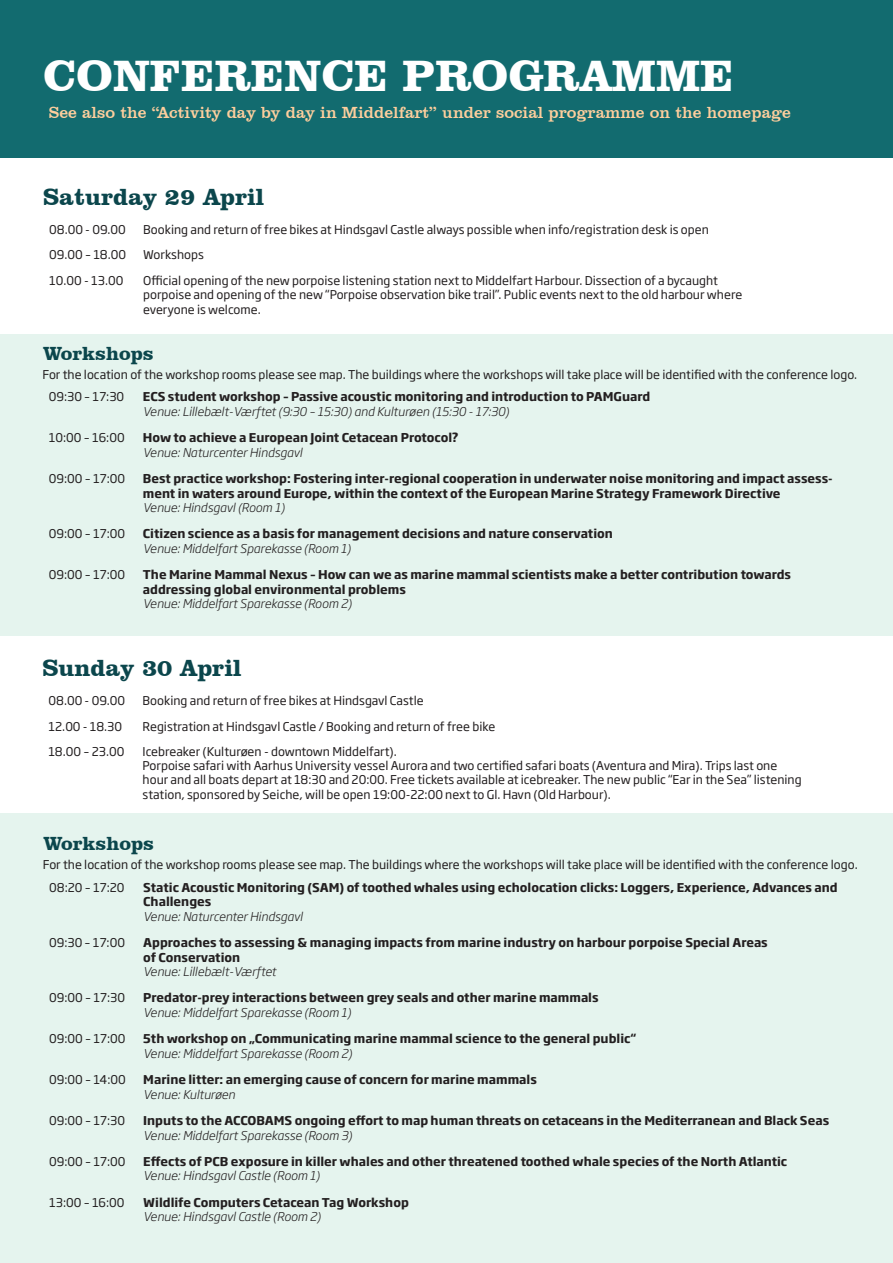
<style>
.page{position:relative;width:893px;height:1263px;background:#fff}
.page>*{position:absolute;margin:0;border:0;box-sizing:border-box;transform-origin:0 0}
.t1{font:700 45px "Clarendon BT";color:#fff}
.t2{font:700 24px "Clarendon BT";color:#0b464c}
.t3{font:700 19.5px "Clarendon BT";color:#0b464c}
.t4{font:16.5px "Clarendon BT";color:#fdce9d}
.t5{font:12px/14.4px "Soho Gothic Std";color:#231f20}
.t6{font:700 12px/14.4px "Soho Gothic Std";color:#231f20}
.t7{font:italic 300 12px "Soho Gothic Std";color:#231f20}
</style>
<div class="page">
<hr style="left:892px;top:0;width:1px;height:636px;background:#2f404c">
<div style="left:0;top:814px;width:893px;height:449px;background:#e5f4ee"></div>
<div style="left:0;top:334px;width:893px;height:302px;background:#e5f4ee"></div>
<div style="left:0;top:0;width:893px;height:157px;background:#126b6f"></div>
<h1 class="t1" style="left:43px;top:48px;width:692px">CONFERENCE PROGRAMME</h1>
<h3 class="t4" style="left:49px;top:102px;width:743px">See also the “Activity day by day in Middelfart” under social programme on the homepage</h3>
<h2 class="t2" style="left:43px;top:182px;width:223px">Saturday 29 April</h2>
<p class="t5" style="left:49px;top:222px;width:78px">08.00 - 09.00</p>
<p class="t5" style="left:143px;top:222px;width:567px">Booking and return of free bikes at Hindsgavl Castle always possible when info/registration desk is open</p>
<p class="t5" style="left:49px;top:248px;width:78px">09.00 – 18.00</p>
<p class="t5" style="left:143px;top:248px;width:62px">Workshops</p>
<p class="t5" style="left:49px;top:273px;width:76px">10.00 - 13.00</p>
<p class="t5" style="left:143px;top:273px;width:600px">Official opening of the new porpoise listening station next to Middelfart Harbour. Dissection of a bycaught porpoise and opening of the new “Porpoise observation bike trail”. Public events next to the old harbour where everyone is welcome.</p>
<h3 class="t3" style="left:43px;top:341px;width:112px">Workshops</h3>
<p class="t5" style="left:49px;top:363px;width:810px;line-height:22.6px;text-indent:-6px">For the location of the workshop rooms please see map. The buildings where the workshops will take place will be identified with the conference logo.<br>09:30 – 17:30</p>
<p class="t6" style="left:143px;top:390px;width:509px">ECS student workshop – Passive acoustic monitoring and introduction to PAMGuard</p>
<p class="t7" style="left:143px;top:404px;width:368px">Venue: Lillebælt-Værftet (9:30 – 15:30) and Kulturøen (15:30 - 17:30)</p>
<p class="t5" style="left:49px;top:431px;width:77px">10:00 – 16:00</p>
<p class="t6" style="left:143px;top:431px;width:317px">How to achieve a European Joint Cetacean Protocol?</p>
<p class="t7" style="left:143px;top:445px;width:161px">Venue: Naturcenter Hindsgavl</p>
<p class="t5" style="left:49px;top:472px;width:78px">09:00 – 17:00</p>
<p class="t6" style="left:143px;top:472px;width:691px">Best practice workshop: Fostering inter-regional cooperation in underwater noise monitoring and impact assess&shy;ment in waters around Europe, within the context of the European Marine Strategy Framework Directive</p>
<p class="t7" style="left:143px;top:500px;width:143px">Venue: Hindsgavl (Room 1)</p>
<p class="t5" style="left:49px;top:527px;width:78px">09:00 – 17:00</p>
<p class="t6" style="left:143px;top:527px;width:471px">Citizen science as a basis for management decisions and nature conservation</p>
<p class="t7" style="left:143px;top:541px;width:209px">Venue: Middelfart Sparekasse (Room 1)</p>
<p class="t5" style="left:49px;top:568px;width:78px">09:00 – 17:00</p>
<p class="t6" style="left:143px;top:568px;width:650px">The Marine Mammal Nexus – How can we as marine mammal scientists make a better contribution towards addressing global environmental problems</p>
<p class="t7" style="left:143px;top:596px;width:210px">Venue: Middelfart Sparekasse (Room 2)</p>
<h2 class="t2" style="left:43px;top:653px;width:200px">Sunday 30 April</h2>
<p class="t5" style="left:49px;top:694px;width:78px">08.00 - 09.00</p>
<p class="t5" style="left:143px;top:694px;width:283px">Booking and return of free bikes at Hindsgavl Castle</p>
<p class="t5" style="left:49px;top:719px;width:75px">12.00 - 18.30</p>
<p class="t5" style="left:143px;top:719px;width:354px">Registration at Hindsgavl Castle / Booking and return of free bike</p>
<p class="t5" style="left:49px;top:744px;width:77px">18.00 – 23.00</p>
<p class="t5" style="left:143px;top:744px;width:661px">Icebreaker (Kulturøen - downtown Middelfart).<br>Porpoise safari with Aarhus University vessel Aurora and two certified safari boats (Aventura and Mira). Trips last one hour and all boats depart at 18:30 and 20:00. Free tickets available at icebreaker. The new public “Ear in the Sea” listening station, sponsored by Seiche, will be open 19:00-22:00 next to Gl. Havn (Old Harbour).</p>
<h3 class="t3" style="left:44px;top:832px;width:112px">Workshops</h3>
<p class="t5" style="left:49px;top:853px;width:810px;line-height:22.6px;text-indent:-6px">For the location of the workshop rooms please see map. The buildings where the workshops will take place will be identified with the conference logo.<br>08:20 – 17:20</p>
<p class="t6" style="left:143px;top:880px;width:696px">Static Acoustic Monitoring (SAM) of toothed whales using echolocation clicks: Loggers, Experience, Advances and<br>Challenges</p>
<p class="t7" style="left:143px;top:909px;width:161px">Venue: Naturcenter Hindsgavl</p>
<p class="t5" style="left:49px;top:936px;width:77px">09:30 – 17:00</p>
<p class="t6" style="left:143px;top:935px;width:626px">Approaches to assessing &amp; managing impacts from marine industry on harbour porpoise Special Areas of Conservation</p>
<p class="t7" style="left:143px;top:964px;width:134px">Venue: Lillebælt-Værftet</p>
<p class="t5" style="left:49px;top:991px;width:77px">09:00 – 17:30</p>
<p class="t6" style="left:143px;top:991px;width:457px">Predator-prey interactions between grey seals and other marine mammals</p>
<p class="t7" style="left:143px;top:1005px;width:209px">Venue: Middelfart Sparekasse (Room 1)</p>
<p class="t5" style="left:49px;top:1032px;width:78px">09:00 – 17:00</p>
<p class="t6" style="left:143px;top:1032px;width:495px">5th workshop on „Communicating marine mammal science to the general public“</p>
<p class="t7" style="left:143px;top:1046px;width:210px">Venue: Middelfart Sparekasse (Room 2)</p>
<p class="t5" style="left:49px;top:1073px;width:78px">09:00 – 14:00</p>
<p class="t6" style="left:143px;top:1072px;width:395px">Marine litter: an emerging cause of concern for marine mammals</p>
<p class="t7" style="left:143px;top:1087px;width:93px">Venue: Kulturøen</p>
<p class="t5" style="left:49px;top:1113px;width:77px">09:00 – 17:30</p>
<p class="t6" style="left:143px;top:1113px;width:687px">Inputs to the ACCOBAMS ongoing effort to map human threats on cetaceans in the Mediterranean and Black Seas</p>
<p class="t7" style="left:143px;top:1127px;width:210px">Venue: Middelfart Sparekasse (Room 3)</p>
<p class="t5" style="left:49px;top:1154px;width:78px">09:00 – 17:00</p>
<p class="t6" style="left:143px;top:1154px;width:646px">Effects of PCB exposure in killer whales and other threatened toothed whale species of the North Atlantic</p>
<p class="t7" style="left:143px;top:1168px;width:178px">Venue: Hindsgavl Castle (Room 1)</p>
<p class="t5" style="left:49px;top:1195px;width:77px">13:00 – 16:00</p>
<p class="t6" style="left:143px;top:1195px;width:267px">Wildlife Computers Cetacean Tag Workshop</p>
<p class="t7" style="left:143px;top:1209px;width:179px">Venue: Hindsgavl Castle (Room 2)</p>
</div>
